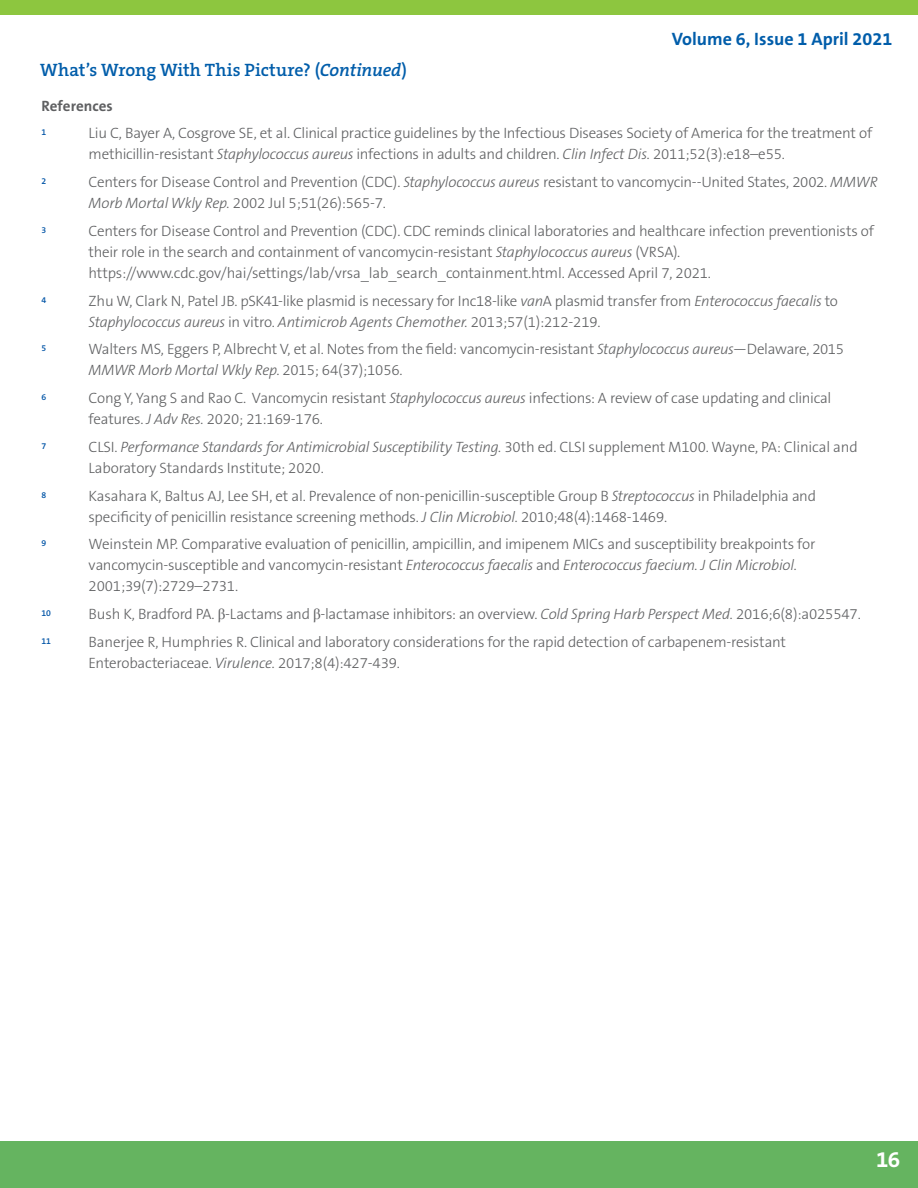
<style>
.page{position:relative;width:918px;height:1188px;background:#fff}
.page>*{position:absolute;margin:0;border:0;box-sizing:border-box;transform-origin:0 0}
.t1{font:700 22.5px "The Sans B W7";color:#fff}
.t2{font:600 18px "The Serif B W6";letter-spacing:.005em;color:#005daa}
.t3{font:700 18px "The Sans B W7";color:#005daa}
.t4{font:300 15px/21px "The Sans B W3";letter-spacing:-.015em;color:#5f6062}
.t5{font:700 15px "The Sans B W7";color:#5f6062}
.t6{font:600 8.7px "The Sans B W6";color:#0054a6}
.s1{font-style:italic}
.s2{font-family:"Times New Roman";font-weight:400}
</style>
<div class="page">
<div style="left:0;top:0;width:918px;height:15px;background:#8dc63f"></div>
<div style="left:0;top:1141px;width:918px;height:47px;background:#65b460"></div>
<p class="t2" style="left:40px;top:58px;width:368px">What’s Wrong With This Picture? (<span class="s1">Continued</span>)</p>
<p class="t3" style="left:672px;top:27px;width:222px">Volume 6, Issue 1 April 2021</p>
<p class="t5" style="left:41px;top:96px;width:73px">References</p>
<p class="t6" style="left:41px;top:127px;width:6px">1</p>
<p class="t4" style="left:89px;top:123px;width:785px">Liu C, Bayer A, Cosgrove SE, et al. Clinical practice guidelines by the Infectious Diseases Society of America for the treatment of methicillin-resistant <span class="s1">Staphylococcus aureus</span> infections in adults and children. <span class="s1">Clin Infect Dis.</span> 2011;52(3):e18–e55.</p>
<p class="t6" style="left:41px;top:176px;width:6px">2</p>
<p class="t4" style="left:89px;top:172px;width:791px">Centers for Disease Control and Prevention (CDC). <span class="s1">Staphylococcus aureus</span> resistant to vancomycin--United States, 2002. <span class="s1">MMWR<br>Morb Mortal Wkly Rep.</span> 2002 Jul 5;51(26):565-7.</p>
<p class="t6" style="left:41px;top:224px;width:6px">3</p>
<p class="t4" style="left:89px;top:220px;width:787px">Centers for Disease Control and Prevention (CDC). CDC reminds clinical laboratories and healthcare infection preventionists of their role in the search and containment of vancomycin-resistant <span class="s1">Staphylococcus aureus</span> (VRSA). https://www.cdc.gov/hai/settings/lab/vrsa_lab_search_containment.html. Accessed April 7, 2021.</p>
<p class="t6" style="left:41px;top:294px;width:6px">4</p>
<p class="t4" style="left:89px;top:290px;width:751px">Zhu W, Clark N, Patel JB. pSK41-like plasmid is necessary for Inc18-like <span class="s1">van</span>A plasmid transfer from <span class="s1">Enterococcus faecalis</span> to<br><span class="s1">Staphylococcus aureus</span> in vitro. <span class="s1">Antimicrob Agents Chemother.</span> 2013;57(1):212-219.</p>
<p class="t6" style="left:41px;top:343px;width:6px">5</p>
<p class="t4" style="left:89px;top:339px;width:757px">Walters MS, Eggers P, Albrecht V, et al. Notes from the field: vancomycin-resistant <span class="s1">Staphylococcus aureus</span>—Delaware, 2015<br><span class="s1">MMWR Morb Mortal Wkly Rep</span>. 2015; 64(37);1056.</p>
<p class="t6" style="left:41px;top:392px;width:6px">6</p>
<p class="t4" style="left:89px;top:388px;width:744px">Cong Y, Yang S and Rao C. Vancomycin resistant <span class="s1">Staphylococcus aureus</span> infections: A review of case updating and clinical features. <span class="s1">J Adv Res.</span> 2020; 21:169-176.</p>
<p class="t6" style="left:41px;top:440px;width:6px">7</p>
<p class="t4" style="left:89px;top:436px;width:771px">CLSI. <span class="s1">Performance Standards for Antimicrobial Susceptibility Testing.</span> 30th ed. CLSI supplement M100. Wayne, PA: Clinical and<br>Laboratory Standards Institute; 2020.</p>
<p class="t6" style="left:41px;top:489px;width:6px">8</p>
<p class="t4" style="left:89px;top:485px;width:729px">Kasahara K, Baltus AJ, Lee SH, et al. Prevalence of non-penicillin-susceptible Group B <span class="s1">Streptococcus</span> in Philadelphia and specificity of penicillin resistance screening methods. <span class="s1">J Clin Microbiol.</span> 2010;48(4):1468-1469.</p>
<p class="t6" style="left:41px;top:538px;width:6px">9</p>
<p class="t4" style="left:89px;top:534px;width:728px">Weinstein MP. Comparative evaluation of penicillin, ampicillin, and imipenem MICs and susceptibility breakpoints for vancomycin-susceptible and vancomycin-resistant <span class="s1">Enterococcus faecalis</span> and <span class="s1">Enterococcus faecium. J Clin Microbiol.<br></span>2001;39(7):2729–2731.</p>
<p class="t6" style="left:41px;top:608px;width:11px">10</p>
<p class="t4" style="left:89px;top:604px;width:774px">Bush K, Bradford PA. <span class="s2">β</span>-Lactams and <span class="s2">β</span>-lactamase inhibitors: an overview. <span class="s1">Cold Spring Harb Perspect Med.</span> 2016;6(8):a025547.</p>
<p class="t6" style="left:41px;top:635px;width:11px">11</p>
<p class="t4" style="left:89px;top:631px;width:699px">Banerjee R, Humphries R. Clinical and laboratory considerations for the rapid detection of carbapenem-resistant<br>Enterobacteriaceae. <span class="s1">Virulence.</span> 2017;8(4):427-439.</p>
<h1 class="t1" style="left:876px;top:1145px;width:26px">16</h1>
</div>
